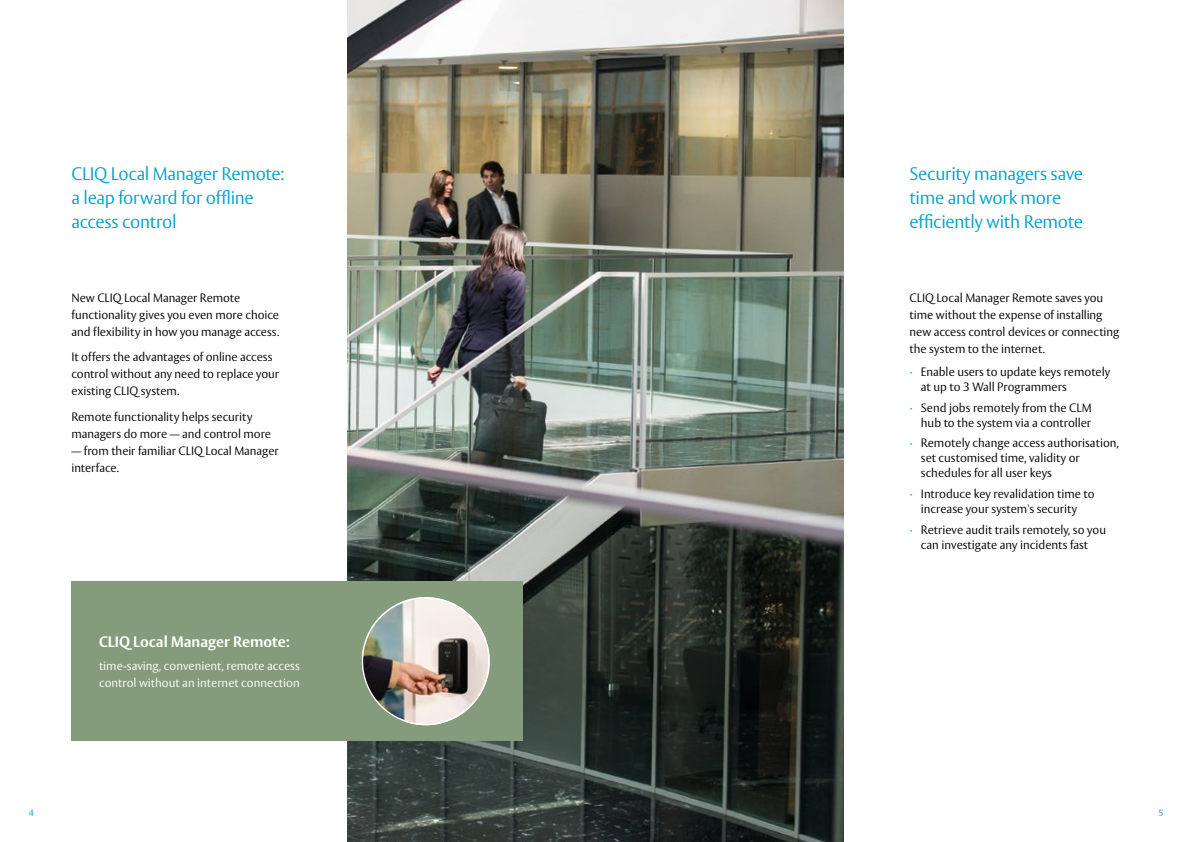
<style>
.page{position:relative;width:1191px;height:842px;background:#fff}
.page>*{position:absolute;margin:0;border:0;box-sizing:border-box;transform-origin:0 0}
.t1{font:300 18px/24px "ASSA Vesta";letter-spacing:-.02em;color:#00a3d2}
.t2{font:700 15px "ASSA Vesta";color:#fff}
.t3{font:300 12px/17px "ASSA Vesta";color:#000}
.t4{font:300 12px/17px "ASSA Vesta";color:#fff}
.t5{font:300 9px "ASSA Vesta";color:#00a3d2}
.s1{color:#00a3d2}
</style>
<div class="page">
<img style="left:347px;top:0;width:496px;height:842px">
<div style="left:71px;top:581px;width:451px;height:160px;background:#849c7b"></div>
<img style="left:361px;top:597px;width:129px;height:128px;border-radius:64px">
<h1 class="t1" style="left:71px;top:163px;width:214px">CLIQ Local Manager Remote: a leap forward for offline access control</h1>
<p class="t3" style="left:71px;top:289px;width:209px">New CLIQ Local Manager Remote functionality gives you even more choice and flexibility in how you manage access.</p>
<p class="t3" style="left:71px;top:349px;width:209px">It offers the advantages of online access control without any need to replace your existing CLIQ system.</p>
<p class="t3" style="left:71px;top:408px;width:201px">Remote functionality helps security managers do more — and control more</p>
<p class="t3" style="left:71px;top:442px;width:209px">— from their familiar CLIQ Local Manager interface.</p>
<p class="t5" style="left:29px;top:807px;width:7px">4</p>
<p class="t2" style="left:99px;top:633px;width:192px">CLIQ Local Manager Remote:</p>
<p class="t4" style="left:99px;top:658px;width:202px">time-saving, convenient, remote access control without an internet connection</p>
<h1 class="t1" style="left:909px;top:163px;width:175px">Security managers save time and work more efficiently with Remote</h1>
<p class="t3" style="left:909px;top:289px;width:211px">CLIQ Local Manager Remote saves you time without the expense of installing new access control devices or connecting the system to the internet.</p>
<p class="t3" style="left:921px;top:365px;width:191px;line-height:15px;text-indent:-11px"><span class="s1">∙</span> Enable users to update keys remotely at up to 3 Wall Programmers</p>
<p class="t3" style="left:909px;top:401px;width:184px;line-height:15px;text-align:right"><span class="s1">∙</span> Send jobs remotely from the CLM hub to the system via a controller</p>
<p class="t3" style="left:921px;top:436px;width:200px;line-height:15px;text-indent:-11px"><span class="s1">∙</span> Remotely change access authorisation, set customised time, validity or schedules for all user keys</p>
<p class="t3" style="left:909px;top:487px;width:186px;line-height:15px;text-align:center"><span class="s1">∙</span> Introduce key revalidation time to increase your system's security</p>
<p class="t3" style="left:909px;top:523px;width:198px;line-height:15px;text-align:center"><span class="s1">∙</span> Retrieve audit trails remotely, so you can investigate any incidents fast</p>
<p class="t5" style="left:1158px;top:807px;width:7px">5</p>
</div>
